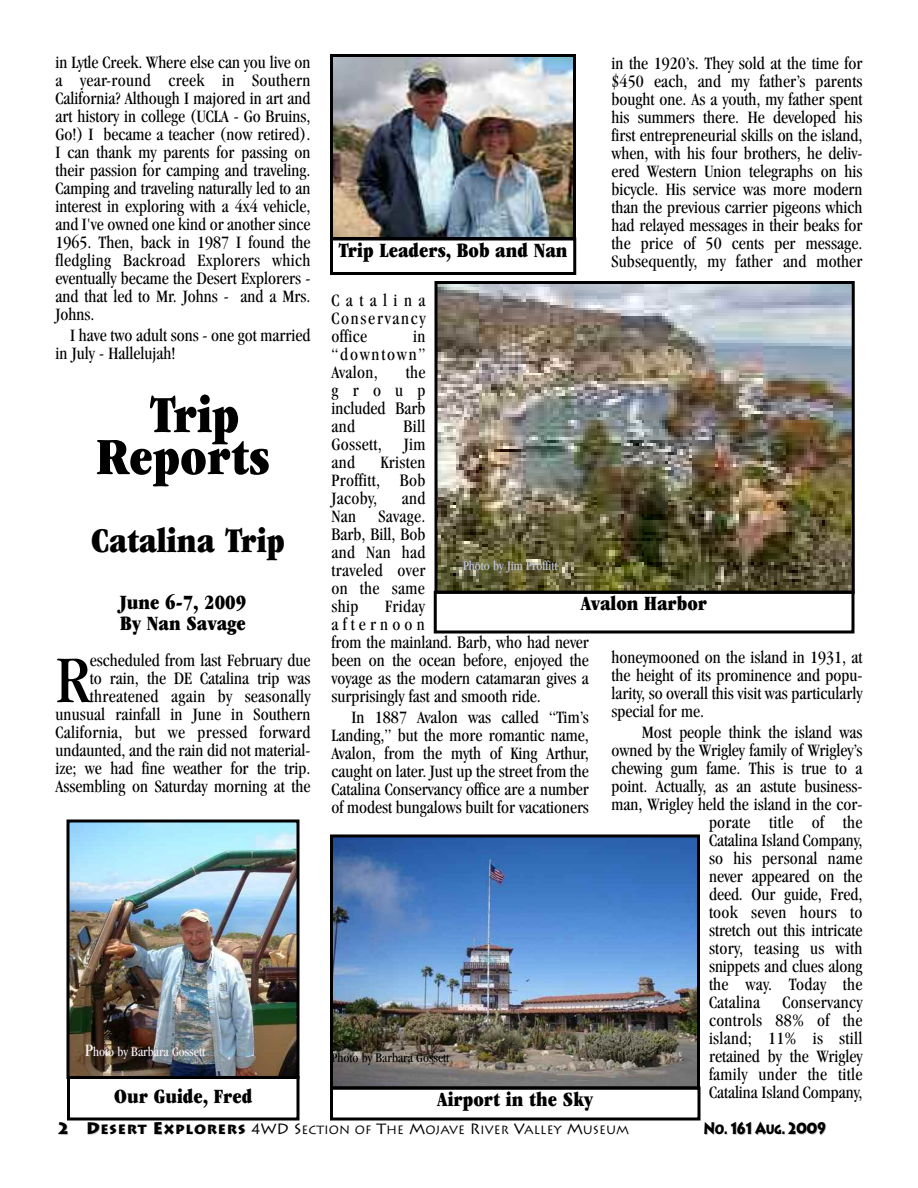
<style>
.page{position:relative;width:918px;height:1188px;background:#fff}
.page>*{position:absolute;margin:0;border:0;box-sizing:border-box;transform-origin:0 0}
.t1{font:condensed 68.85px "Garamond";color:#000}
.t2{font:ultra-condensed 54px/42px "Garamond";color:#000;text-align:center}
.t3{font:ultra-condensed 36px "Garamond";color:#000}
.t4{font:ultra-condensed 21px/21px "Garamond";color:#000}
.t5{font:condensed 18px/18px "Garamond";color:#000;text-align:justify}
.t6{font:900 16.5px "Lithos";letter-spacing:-.04em;color:#000;scale:.8 1}
.t7{font:condensed 13.5px "Garamond";color:#fbf4f6}
.t8{font:condensed 13.5px "Garamond";color:#000}
.t9{font:condensed 13.5px "Garamond";color:#c7cadf}
.t10{font:12px "Lithos";color:#000}
.s1{font-size:18px}
.s2{font-weight:900;font-size:16.5px;color:#ccc}
.s3{font-weight:900;font-size:13.2px;color:#ccc}
.s4{font-weight:900;font-size:13.2px}
.s5{font-size:15px}
.s6{color:#ccc}
.s7{font-size:13.2px;color:#ccc}
</style>
<div class="page">
<img style="left:439px;top:285px;width:412px;height:305px">
<div style="left:435px;top:281px;width:420px;height:313px;border:3px solid #000"></div>
<div style="left:434px;top:591px;width:420px;height:42px;border:3px solid #000"></div>
<div style="left:67px;top:1076px;width:232px;height:44px;border:3px solid #000"></div>
<img style="left:70px;top:823px;width:226px;height:252px">
<div style="left:66px;top:819px;width:234px;height:260px;border:3px solid #000"></div>
<img style="left:334px;top:838px;width:362px;height:247px">
<div style="left:330px;top:834px;width:370px;height:255px;border:3px solid #000"></div>
<div style="left:330px;top:1086px;width:371px;height:34px;border:3px solid #000"></div>
<img style="left:334px;top:58px;width:238px;height:178px">
<div style="left:330px;top:54px;width:246px;height:186px;border:3px solid #000"></div>
<div style="left:330px;top:237px;width:246px;height:38px;border:3px solid #000"></div>
<p class="t5" style="left:56px;top:55px;width:257px">in Lytle Creek. Where else can you live on a year-round creek in Southern California? Although I majored in art and art history in college (UCLA - Go Bruins, Go!) I became a teacher (now retired).<br>I can thank my parents for passing on their passion for camping and traveling.<br>Camping and traveling naturally led to an interest in exploring with a 4x4 vehicle, and I've owned one kind or another since 1965. Then, back in 1987 I found the fledgling Backroad Explorers which eventually became the Desert Explorers - and that led to Mr. Johns - and a Mrs.<br>Johns.</p>
<p class="t5" style="left:56px;top:328px;width:257px;text-indent:15px">I have two adult sons - one got married in July - Hallelujah!</p>
<h2 class="t2" style="left:96px;top:398px;width:175px">Trip<br>Reports</h2>
<h3 class="t3" style="left:91px;top:527px;width:195px">Catalina Trip</h3>
<p class="t4" style="left:120px;top:594px;width:128px">June 6-7, 2009<br>By Nan Savage</p>
<p class="t5" style="left:56px;top:653px;width:257px;text-align:right">escheduled from last February due<br>to rain, the DE Catalina trip was threatened again by seasonally unusual rainfall in June in Southern California, but we pressed forward undaunted, and the rain did not material&shy;ize; we had fine weather for the trip.<br>Assembling on Saturday morning at the</p>
<h1 class="t1" style="left:56px;top:654px;width:36px">R</h1>
<p class="t7" style="left:85px;top:1047px;width:121px"><span class="s1">P</span>hoto by Barbara Gossett</p>
<p class="t4" style="left:114px;top:1087px;width:140px">Our Guide, Fred</p>
<p class="t4" style="left:339px;top:241px;width:231px">Trip Leaders, Bob and Nan</p>
<p class="t5" style="left:612px;top:56px;width:252px">in the 1920’s. They sold at the time for $450 each, and my father’s parents bought one. As a youth, my father spent his summers there. He developed his first entrepreneurial skills on the island, when, with his four brothers, he deliv&shy;ered Western Union telegraphs on his bicycle. His service was more modern than the previous carrier pigeons which had relayed messages in their beaks for the price of 50 cents per message.<br>Subsequently, my father and mother</p>
<p class="t5" style="left:332px;top:293px;width:96px">Catalina Conservancy office</p>
<p class="t5" style="left:332px;top:329px;width:96px;text-indent:82px">in “downtown” Avalon,</p>
<p class="t5" style="left:332px;top:365px;width:96px;text-indent:74px">the group included Barb and</p>
<p class="t5" style="left:332px;top:419px;width:96px;text-indent:72px">Bill Gossett, Jim and</p>
<p class="t5" style="left:332px;top:455px;width:96px;text-indent:49px">Kristen Proffitt, Bob Jacoby,</p>
<p class="t5" style="left:332px;top:491px;width:96px;text-indent:70px">and Nan Savage.<br>Barb, Bill, Bob and Nan had traveled over on the same ship</p>
<p class="t9" style="left:463px;top:560px;width:96px">Photo by Jim Proffitt</p>
<p class="t4" style="left:581px;top:594px;width:128px">Avalon Harbor</p>
<p class="t5" style="left:332px;top:599px;width:259px;text-align:left;text-indent:54px">Friday<br>afternoon<br>from the mainland. Barb, who had never been on the ocean before, enjoyed the voyage as the modern catamaran gives a surprisingly fast and smooth ride.</p>
<p class="t5" style="left:332px;top:710px;width:259px;text-indent:20px">In 1887 Avalon was called “Tim’s Landing,” but the more romantic name, Avalon, from the myth of King Arthur, caught on later. Just up the street from the Catalina Conservancy office are a number of modest bungalows built for vacationers</p>
<p class="t5" style="left:612px;top:650px;width:252px">honeymooned on the island in 1931, at the height of its prominence and popu&shy;larity, so overall this visit was particularly special for me.</p>
<p class="t5" style="left:612px;top:725px;width:252px;text-align:right">Most people think the island was owned by the Wrigley family of Wrigley’s chewing gum fame. This is true to a point. Actually, as an astute business&shy;man, Wrigley held the island in the cor&shy;porate title of the<br>Catalina Island Company,<br>so his personal name<br>never appeared on the<br>deed. Our guide, Fred,<br>took seven hours to<br>stretch out this intricate<br>story, teasing us with<br>snippets and clues along<br>the way. Today the<br>Catalina Conservancy<br>controls 88% of the<br>island; 11% is still<br>retained by the Wrigley<br>family under the title<br>Catalina Island Company,</p>
<p class="t8" style="left:332px;top:1052px;width:119px">Photo by Barbara Gossett</p>
<p class="t4" style="left:437px;top:1090px;width:158px">Airport in the Sky</p>
<p class="t10" style="left:59px;top:1123px;width:572px"><span class="s2">2 D</span><span class="s3">ESERT</span> <span class="s2">E</span><span class="s4">XPLORERS</span> <span class="s5">4WD S</span>ECTION OF <span class="s5">T</span>HE <span class="s5">M</span>OJAVE <span class="s5">R</span>IVER <span class="s5">V</span>ALLEY <span class="s5">M</span>USEUM</p>
<p class="t6" style="left:704px;top:1118px;width:154px"><span class="s6">N</span><span class="s7">O</span>. 161 A<span class="s7">UG</span>. 2009</p>
</div>
